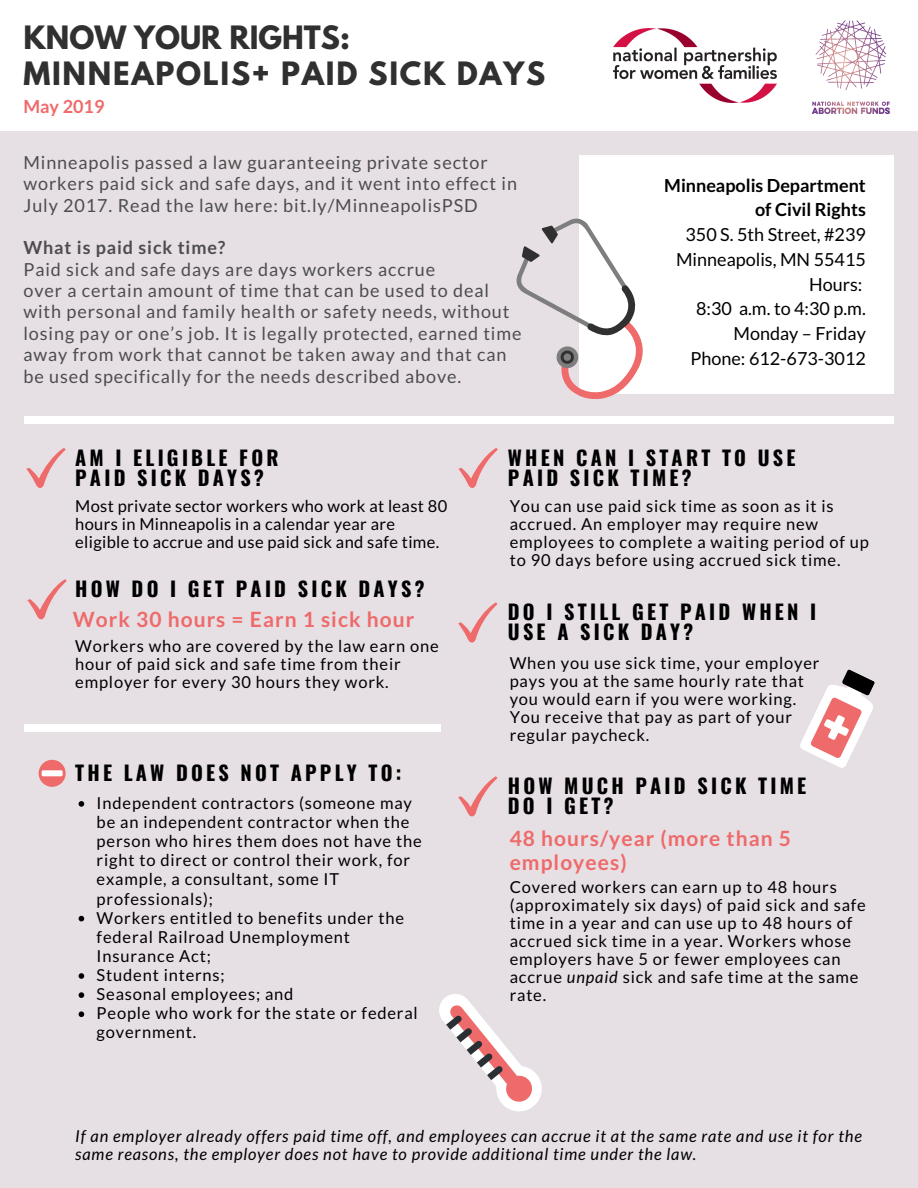
<style>
.page{position:relative;width:918px;height:1188px;background:#e6dfe4}
.page>*{position:absolute;margin:0;border:0;box-sizing:border-box;transform-origin:0 0}
.t1{font:700 28.5px/36px "League Spartan";letter-spacing:.06em;color:#303030}
.t2{font:700 21px/23.7px "Lato";letter-spacing:.05em;color:#ef6a6a}
.t3{font:700 20.25px/20.2px "Oswald";letter-spacing:.16em;color:#000}
.t4{font:18px/21.3px "Lato";letter-spacing:.05em;color:#4d4d4d}
.t5{font:18px/24.8px "Lato";color:#000;text-align:right}
.t6{font:700 18px/24.8px "Lato";color:#000;text-align:right}
.t7{font:700 18px "Lato";letter-spacing:.05em;color:#4d4d4d}
.t8{font:700 18px "Lato";color:#ef6a6a}
.t9{font:16.5px/18px "Lato";letter-spacing:.05em;color:#000}
.t10{font:italic 16.5px/18px "Lato";letter-spacing:.05em;color:#000}
.t11{font:16.5px/18px "Lato";letter-spacing:.02em;color:#000}
.s1{font-style:italic}
</style>
<div class="page">
<div style="left:0;top:0;width:918px;height:131px;background:#fff"></div>
<svg style="left:800px;top:669px;width:75px;height:99px"></svg>
<div style="left:579px;top:155px;width:315px;height:238px;background:#fff"></div>
<svg style="left:516px;top:218px;width:142px;height:181px"></svg>
<div style="left:25px;top:416px;width:869px;height:8px;background:#fff"></div>
<svg style="left:79px;top:801px;width:5px;height:6px"></svg>
<svg style="left:79px;top:916px;width:5px;height:5px"></svg>
<svg style="left:79px;top:973px;width:5px;height:6px"></svg>
<svg style="left:79px;top:992px;width:5px;height:6px"></svg>
<svg style="left:79px;top:1011px;width:5px;height:6px"></svg>
<img style="left:812px;top:20px;width:78px;height:95px">
<img style="left:613px;top:29px;width:164px;height:73px">
<div style="left:25px;top:724px;width:416px;height:8px;background:#fff"></div>
<div style="left:39px;top:760px;width:27px;height:27px;background:#ef6a6a;border-radius:50%"></div>
<div style="left:42px;top:770px;width:21px;height:6px;background:#fff;border-radius:2px"></div>
<svg style="left:26px;top:448px;width:40px;height:40px"></svg>
<svg style="left:27px;top:579px;width:40px;height:40px"></svg>
<svg style="left:458px;top:448px;width:40px;height:40px"></svg>
<svg style="left:458px;top:602px;width:39px;height:41px"></svg>
<svg style="left:458px;top:776px;width:39px;height:40px"></svg>
<svg style="left:439px;top:994px;width:103px;height:118px"></svg>
<h1 class="t1" style="left:23px;top:24px;width:523px">KNOW YOUR RIGHTS:<br>MINNEAPOLIS+ PAID SICK DAYS</h1>
<p class="t8" style="left:23px;top:96px;width:82px">May 2019</p>
<p class="t4" style="left:23px;top:151px;width:495px">Minneapolis passed a law guaranteeing private sector workers paid sick and safe days, and it went into effect in<br>July 2017. Read the law here: bit.ly/MinneapolisPSD</p>
<p class="t7" style="left:23px;top:237px;width:204px">What is paid sick time?</p>
<p class="t4" style="left:23px;top:258px;width:500px">Paid sick and safe days are days workers accrue<br>over a certain amount of time that can be used to deal with personal and family health or safety needs, without losing pay or one’s job. It is legally protected, earned time away from work that cannot be taken away and that can be used specifically for the needs described above.</p>
<p class="t6" style="left:664px;top:172px;width:203px">Minneapolis Department of Civil Rights</p>
<p class="t5" style="left:676px;top:222px;width:191px">350 S. 5th Street, #239<br>Minneapolis, MN 55415<br>Hours:<br>8:30 a.m. to 4:30 p.m.<br>Monday – Friday<br>Phone: 612-673-3012</p>
<p class="t3" style="left:75px;top:446px;width:205px">AM I ELIGIBLE FOR<br>PAID SICK DAYS?</p>
<p class="t11" style="left:75px;top:496px;width:374px">Most private sector workers who work at least 80 hours in Minneapolis in a calendar year are eligible to accrue and use paid sick and safe time.</p>
<p class="t3" style="left:75px;top:577px;width:351px">HOW DO I GET PAID SICK DAYS?</p>
<p class="t2" style="left:73px;top:607px;width:343px">Work 30 hours = Earn 1 sick hour</p>
<p class="t9" style="left:75px;top:637px;width:365px">Workers who are covered by the law earn one hour of paid sick and safe time from their employer for every 30 hours they work.</p>
<p class="t3" style="left:75px;top:761px;width:328px">THE LAW DOES NOT APPLY TO:</p>
<p class="t9" style="left:97px;top:793px;width:327px;line-height:19.2px">Independent contractors (someone may be an independent contractor when the person who hires them does not have the right to direct or control their work, for example, a consultant, some IT professionals);<br>Workers entitled to benefits under the federal Railroad Unemployment<br>Insurance Act;<br>Student interns;<br>Seasonal employees; and<br>People who work for the state or federal government.</p>
<p class="t3" style="left:508px;top:446px;width:289px">WHEN CAN I START TO USE<br>PAID SICK TIME?</p>
<p class="t9" style="left:510px;top:496px;width:361px">You can use paid sick time as soon as it is accrued. An employer may require new employees to complete a waiting period of up to 90 days before using accrued sick time.</p>
<p class="t3" style="left:508px;top:601px;width:310px">DO I STILL GET PAID WHEN I<br>USE A SICK DAY?</p>
<p class="t9" style="left:510px;top:653px;width:311px">When you use sick time, your employer pays you at the same hourly rate that you would earn if you were working.<br>You receive that pay as part of your regular paycheck.</p>
<p class="t3" style="left:508px;top:775px;width:300px">HOW MUCH PAID SICK TIME<br>DO I GET?</p>
<p class="t2" style="left:510px;top:826px;width:283px">48 hours/year (more than 5 employees)</p>
<p class="t9" style="left:510px;top:878px;width:358px">Covered workers can earn up to 48 hours (approximately six days) of paid sick and safe time in a year and can use up to 48 hours of accrued sick time in a year. Workers whose employers have 5 or fewer employees can accrue <span class="s1">unpaid</span> sick and safe time at the same rate.</p>
<p class="t10" style="left:75px;top:1126px;width:788px">If an employer already offers paid time off, and employees can accrue it at the same rate and use it for the same reasons, the employer does not have to provide additional time under the law.</p>
</div>
